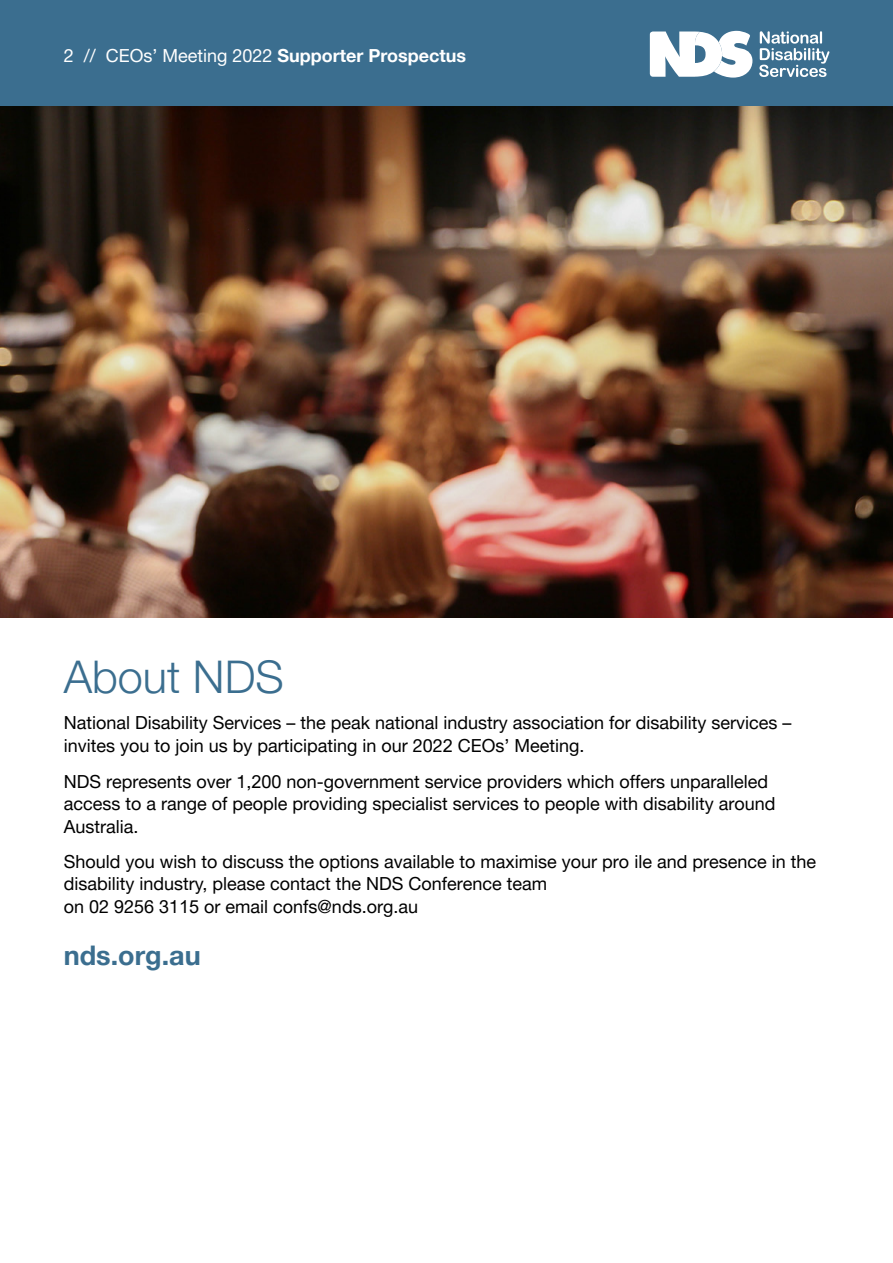
<style>
.page{position:relative;width:893px;height:1263px;background:#fff}
.page>*{position:absolute;margin:0;border:0;box-sizing:border-box;transform-origin:0 0}
.t1{font:300 45px "Helvetica Neue LT Pro";color:#3b6e8f}
.t2{font:700 27px "Helvetica Neue LT Pro";color:#3b6e8f}
.t3{font:18px/22.2px "Helvetica Neue LT Pro";color:#000}
.t4{font:18px "Helvetica Neue LT Pro";color:#fff}
.s1{font-weight:700}
.s2{font-family:"Arial"}
</style>
<div class="page">
<div style="left:0;top:0;width:893px;height:106px;background:#3b6e8f"></div>
<svg style="left:650px;top:31px;width:102px;height:47px"></svg>
<svg style="left:759px;top:31px;width:70px;height:46px"></svg>
<img style="left:0;top:106px;width:893px;height:512px">
<p class="t4" style="left:64px;top:45px;width:404px">2 // CEOs’ Meeting 2022 <span class="s1">Supporter Prospectus</span></p>
<h1 class="t1" style="left:64px;top:650px;width:222px">About NDS</h1>
<p class="t3" style="left:64px;top:711px;width:729px;line-height:23px">National Disability Services – the peak national industry association for disability services – invites you to join us by participating in our 202<span class="s2">2</span> CEOs’ Meeting.</p>
<p class="t3" style="left:64px;top:770px;width:713px">NDS represents over 1,<span class="s2">2</span>00 non-government service providers which offers unparalleled access to a range of people providing specialist services to people with disability around<br>Australia.</p>
<p class="t3" style="left:64px;top:850px;width:754px;line-height:22.8px">Should you wish to discuss the options available to maximise your pro ile and presence in the disability industry, please contact the NDS Conference team<br>on 02 9256 31<span class="s2">15</span> or email confs@nds.org.au</p>
<h2 class="t2" style="left:64px;top:939px;width:139px">nds.org.au</h2>
</div>
